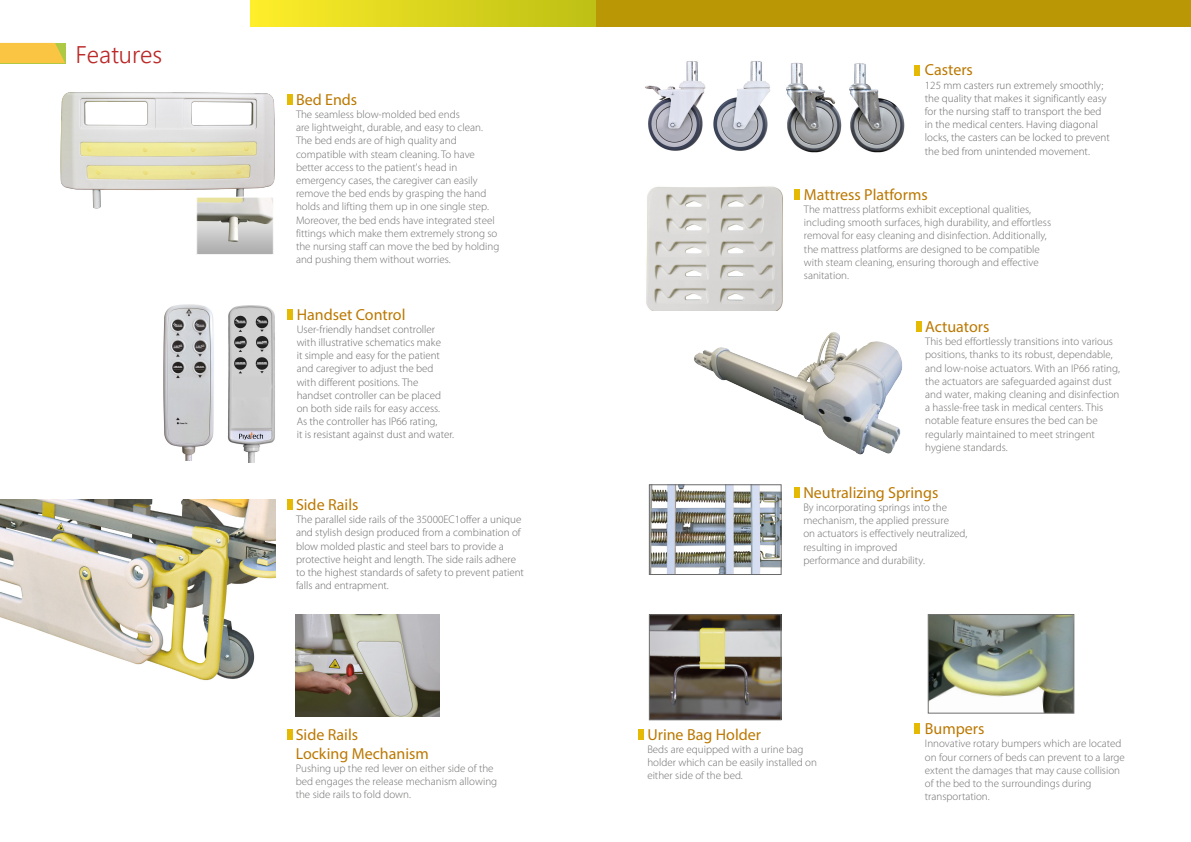
<style>
.page{position:relative;width:1191px;height:842px;background:#fff}
.page>*{position:absolute;margin:0;border:0;box-sizing:border-box;transform-origin:0 0}
.t1{font:300 24px "Leelawadee UI";color:#bb2928}
.t2{font:16px/19.2px "Myriad Pro";color:#bb7800}
.t3{font:300 11px/13.2px "Myriad Pro";color:#706f6f}
.t4{font:300 11px/13.2px "Myriad Pro";color:#6a6a6a}
.t5{font:300 11px/13.2px "Myriad Pro";color:#6f6f6e}
.t6{font:300 11px/13.2px "Myriad Pro";color:#70706f}
</style>
<div class="page">
<svg style="left:250px;top:0;width:346px;height:27px;background:#ddd61e"></svg>
<div style="left:596px;top:0;width:595px;height:27px;background:#ba9704"></div>
<img style="left:1px;top:499px;width:274px;height:182px">
<img style="left:296px;top:614px;width:143px;height:102px">
<img style="left:163px;top:304px;width:51px;height:156px">
<img style="left:228px;top:305px;width:47px;height:157px">
<img style="left:694px;top:332px;width:208px;height:123px">
<img style="left:60px;top:92px;width:215px;height:117px">
<img style="left:198px;top:199px;width:73px;height:54px">
<div style="left:196px;top:197px;width:77px;height:58px;border:1px solid #fff"></div>
<div style="left:287px;top:94px;width:6px;height:11px;background:#e5ba05"></div>
<div style="left:287px;top:309px;width:6px;height:10px;background:#e5ba05"></div>
<div style="left:287px;top:499px;width:6px;height:11px;background:#e5ba05"></div>
<div style="left:287px;top:729px;width:6px;height:10px;background:#e5ba05"></div>
<img style="left:645px;top:61px;width:260px;height:92px">
<img style="left:651px;top:616px;width:128px;height:102px">
<div style="left:649px;top:614px;width:132px;height:106px;border:1px solid #6f6f6e"></div>
<img style="left:646px;top:186px;width:137px;height:124px">
<img style="left:930px;top:616px;width:142px;height:95px">
<div style="left:928px;top:614px;width:146px;height:99px;border:1px solid #6f6f6e"></div>
<div style="left:794px;top:189px;width:6px;height:11px;background:#e5ba05"></div>
<div style="left:794px;top:487px;width:6px;height:11px;background:#e5ba05"></div>
<div style="left:915px;top:322px;width:6px;height:10px;background:#e5ba05"></div>
<div style="left:638px;top:729px;width:6px;height:10px;background:#e5ba05"></div>
<div style="left:914px;top:723px;width:6px;height:11px;background:#e5ba05"></div>
<div style="left:914px;top:65px;width:6px;height:11px;background:#e5ba05"></div>
<img style="left:651px;top:487px;width:128px;height:86px">
<div style="left:649px;top:485px;width:132px;height:90px;border:1px solid #6a6a6a"></div>
<svg style="left:0;top:43px;width:65px;height:20px"></svg>
<h1 class="t1" style="left:76px;top:38px;width:88px">Features</h1>
<h2 class="t2" style="left:296px;top:90px;width:63px">Bed Ends</h2>
<p class="t3" style="left:296px;top:108px;width:205px">The seamless blow-molded bed ends<br>are lightweight, durable, and easy to clean.<br>The bed ends are of high quality and compatible with steam cleaning. To have better access to the patient's head in emergency cases, the caregiver can easily remove the bed ends by grasping the hand holds and lifting them up in one single step.<br>Moreover, the bed ends have integrated steel fittings which make them extremely strong so the nursing staff can move the bed by holding and pushing them without worries.</p>
<h2 class="t2" style="left:925px;top:60px;width:49px">Casters</h2>
<p class="t4" style="left:925px;top:79px;width:186px">125 mm casters run extremely smoothly; the quality that makes it significantly easy for the nursing staff to transport the bed in the medical centers. Having diagonal locks, the casters can be locked to prevent the bed from unintended movement.</p>
<h2 class="t2" style="left:804px;top:184px;width:125px">Mattress Platforms</h2>
<p class="t6" style="left:804px;top:203px;width:249px">The mattress platforms exhibit exceptional qualities, including smooth surfaces, high durability, and effortless removal for easy cleaning and disinfection. Additionally, the mattress platforms are designed to be compatible with steam cleaning, ensuring thorough and effective sanitation.</p>
<h2 class="t2" style="left:297px;top:304px;width:110px">Handset Control</h2>
<p class="t4" style="left:297px;top:323px;width:159px">User-friendly handset controller with illustrative schematics make<br>it simple and easy for the patient and caregiver to adjust the bed with different positions. The handset controller can be placed on both side rails for easy access.<br>As the controller has IP66 rating,<br>it is resistant against dust and water.</p>
<h2 class="t2" style="left:925px;top:317px;width:66px">Actuators</h2>
<p class="t5" style="left:925px;top:335px;width:196px">This bed effortlessly transitions into various positions, thanks to its robust, dependable, and low-noise actuators. With an IP66 rating, the actuators are safeguarded against dust and water, making cleaning and disinfection a hassle-free task in medical centers. This notable feature ensures the bed can be regularly maintained to meet stringent hygiene standards.</p>
<h2 class="t2" style="left:296px;top:495px;width:64px">Side Rails</h2>
<p class="t4" style="left:296px;top:513px;width:229px">The parallel side rails of the 35000EC1offer a unique and stylish design produced from a combination of blow molded plastic and steel bars to provide a protective height and length. The side rails adhere to the highest standards of safety to prevent patient falls and entrapment.</p>
<h2 class="t2" style="left:296px;top:724px;width:135px">Side Rails<br>Locking Mechanism</h2>
<p class="t5" style="left:296px;top:762px;width:203px">Pushing up the red lever on either side of the bed engages the release mechanism allowing the side rails to fold down.</p>
<h2 class="t2" style="left:803px;top:482px;width:137px">Neutralizing Springs</h2>
<p class="t3" style="left:803px;top:501px;width:166px">By incorporating springs into the mechanism, the applied pressure<br>on actuators is effectively neutralized, resulting in improved<br>performance and durability.</p>
<h2 class="t2" style="left:647px;top:724px;width:115px">Urine Bag Holder</h2>
<p class="t3" style="left:647px;top:743px;width:171px">Beds are equipped with a urine bag holder which can be easily installed on either side of the bed.</p>
<h2 class="t2" style="left:925px;top:719px;width:61px">Bumpers</h2>
<p class="t3" style="left:925px;top:737px;width:201px">Innovative rotary bumpers which are located on four corners of beds can prevent to a large extent the damages that may cause collision of the bed to the surroundings during transportation.</p>
</div>
